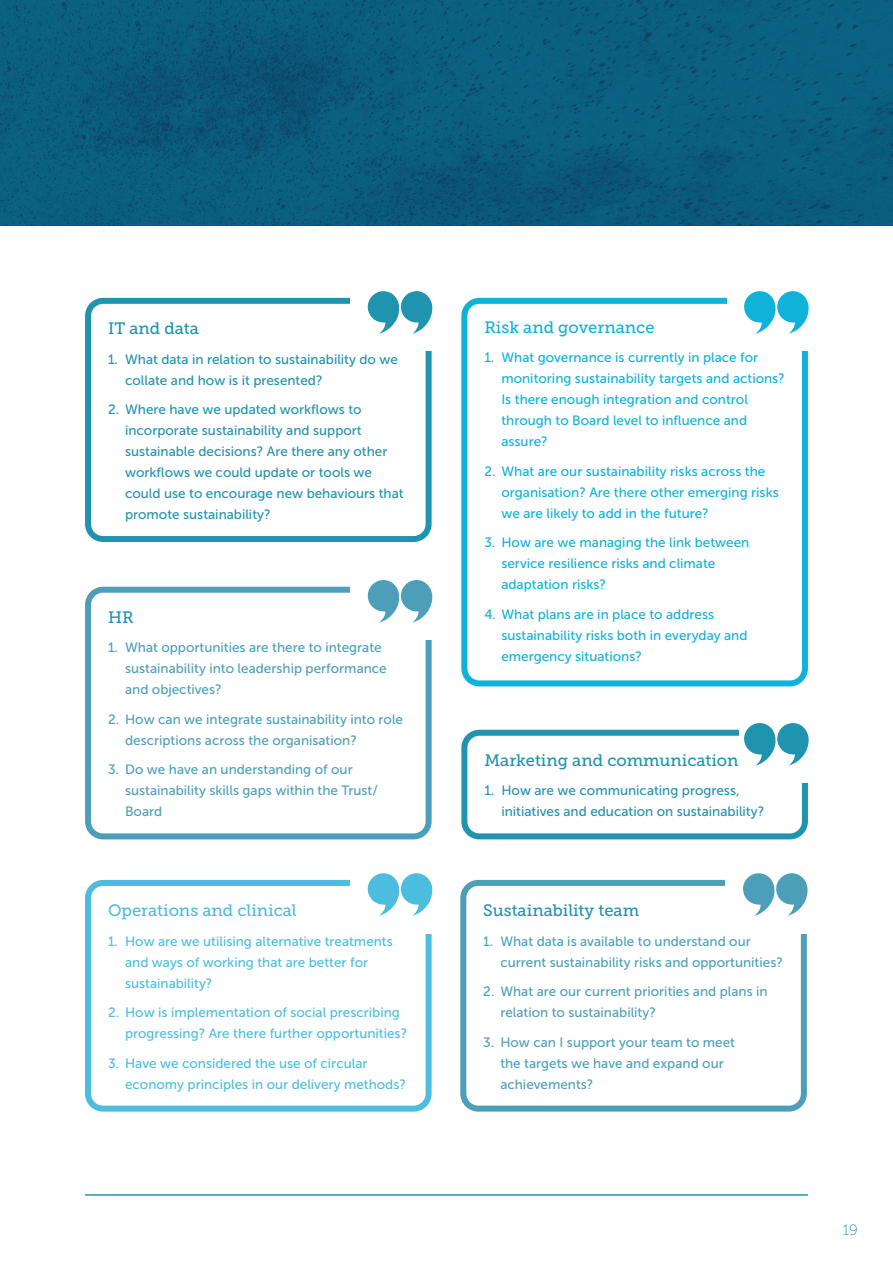
<style>
.page{position:relative;width:893px;height:1263px;background:#fff}
.page>*{position:absolute;margin:0;border:0;box-sizing:border-box;transform-origin:0 0}
.t1{font:16.5px "Museo Slab 500";color:#2093af}
.t2{font:16.5px "Museo Slab 500";color:#4cbddf}
.t3{font:16.5px "Museo Slab 500";color:#10b2d9}
.t4{font:15px "Museo Slab 100";color:#2093af}
.List_Paragraph{font:13.5px/21px "Museo Sans 500";color:#4d9fb9}
.List_Paragraph-2{font:13.5px/21px "Museo Sans 500";color:#10b2d9}
.List_Paragraph-3{font:13.5px/21px "Museo Sans 500";color:#2093af}
.List_Paragraph-4{font:13.5px/21px "Museo Sans 500";color:#4cbddf}
</style>
<div class="page">
<img style="left:0;top:0;width:893px;height:225px">
<div style="left:85px;top:298px;width:347px;height:244px;border:6px solid #2093af;border-radius:15px"></div>
<div style="left:351px;top:292px;width:83px;height:59px;background:#fff"></div>
<svg style="left:367px;top:291px;width:66px;height:43px"></svg>
<div style="left:461px;top:298px;width:347px;height:388px;border:6px solid #10b2d9;border-radius:15px"></div>
<div style="left:727px;top:292px;width:83px;height:59px;background:#fff"></div>
<svg style="left:744px;top:291px;width:65px;height:43px"></svg>
<div style="left:85px;top:587px;width:347px;height:252px;border:6px solid #4d9fb9;border-radius:15px"></div>
<div style="left:351px;top:581px;width:83px;height:59px;background:#fff"></div>
<svg style="left:367px;top:580px;width:66px;height:43px"></svg>
<div style="left:460px;top:880px;width:347px;height:231px;border:6px solid #4d9fb9;border-radius:15px"></div>
<div style="left:726px;top:874px;width:83px;height:59px;background:#fff"></div>
<svg style="left:743px;top:873px;width:65px;height:43px"></svg>
<div style="left:461px;top:730px;width:347px;height:109px;border:6px solid #2093af;border-radius:15px"></div>
<div style="left:739px;top:724px;width:71px;height:59px;background:#fff"></div>
<svg style="left:744px;top:723px;width:65px;height:43px"></svg>
<div style="left:85px;top:880px;width:347px;height:231px;border:6px solid #4cbddf;border-radius:15px"></div>
<div style="left:351px;top:874px;width:83px;height:59px;background:#fff"></div>
<svg style="left:367px;top:873px;width:66px;height:43px"></svg>
<hr style="left:85px;top:1194px;width:723px;height:2px;background:#2093af">
<p class="t1" style="left:108px;top:319px;width:92px">IT and data</p>
<p class="List_Paragraph-3" style="left:125px;top:348px;width:274px;text-indent:-17px">1. What data in relation to sustainability do we collate and how is it presented?</p>
<p class="List_Paragraph-3" style="left:125px;top:399px;width:280px;text-indent:-17px">2. Where have we updated workflows to incorporate sustainability and support sustainable decisions? Are there any other workflows we could update or tools we could use to encourage new behaviours that promote sustainability?</p>
<p class="t1" style="left:108px;top:608px;width:27px">HR</p>
<p class="List_Paragraph" style="left:125px;top:637px;width:263px;text-indent:-17px">1. What opportunities are there to integrate sustainability into leadership performance and objectives?</p>
<p class="List_Paragraph" style="left:125px;top:709px;width:280px;text-indent:-17px">2. How can we integrate sustainability into role descriptions across the organisation?</p>
<p class="List_Paragraph" style="left:125px;top:759px;width:254px;text-indent:-17px">3. Do we have an understanding of our sustainability skills gaps within the Trust/<br>Board</p>
<p class="t2" style="left:108px;top:901px;width:190px">Operations and clinical</p>
<p class="List_Paragraph-4" style="left:125px;top:930px;width:269px;text-indent:-17px">1. How are we utilising alternative treatments and ways of working that are better for sustainability?</p>
<p class="List_Paragraph-4" style="left:125px;top:1002px;width:284px;text-indent:-17px">2. How is implementation of social prescribing progressing? Are there further opportunities?</p>
<p class="List_Paragraph-4" style="left:125px;top:1052px;width:282px;text-indent:-17px">3. Have we considered the use of circular economy principles in our delivery methods?</p>
<p class="t3" style="left:484px;top:318px;width:172px">Risk and governance</p>
<p class="List_Paragraph-2" style="left:501px;top:347px;width:285px;text-indent:-17px">1. What governance is currently in place for monitoring sustainability targets and actions?<br>Is there enough integration and control through to Board level to influence and assure?</p>
<p class="List_Paragraph-2" style="left:501px;top:460px;width:279px;text-indent:-17px">2. What are our sustainability risks across the organisation? Are there other emerging risks we are likely to add in the future?</p>
<p class="List_Paragraph-2" style="left:501px;top:532px;width:249px;text-indent:-17px">3. How are we managing the link between service resilience risks and climate adaptation risks?</p>
<p class="List_Paragraph-2" style="left:501px;top:603px;width:248px;text-indent:-17px">4. What plans are in place to address sustainability risks both in everyday and emergency situations?</p>
<p class="t1" style="left:484px;top:751px;width:264px">Marketing and communications</p>
<p class="List_Paragraph-3" style="left:501px;top:780px;width:264px;text-indent:-17px">1. How are we communicating progress, initiatives and education on sustainability?</p>
<p class="t1" style="left:483px;top:901px;width:157px">Sustainability team</p>
<p class="List_Paragraph" style="left:500px;top:930px;width:284px;text-indent:-17px">1. What data is available to understand our current sustainability risks and opportunities?</p>
<p class="List_Paragraph" style="left:500px;top:981px;width:269px;text-indent:-17px">2. What are our current priorities and plans in relation to sustainability?</p>
<p class="List_Paragraph" style="left:500px;top:1031px;width:236px;text-indent:-17px">3. How can I support your team to meet the targets we have and expand our achievements?</p>
<p class="t4" style="left:843px;top:1222px;width:17px">19</p>
</div>
